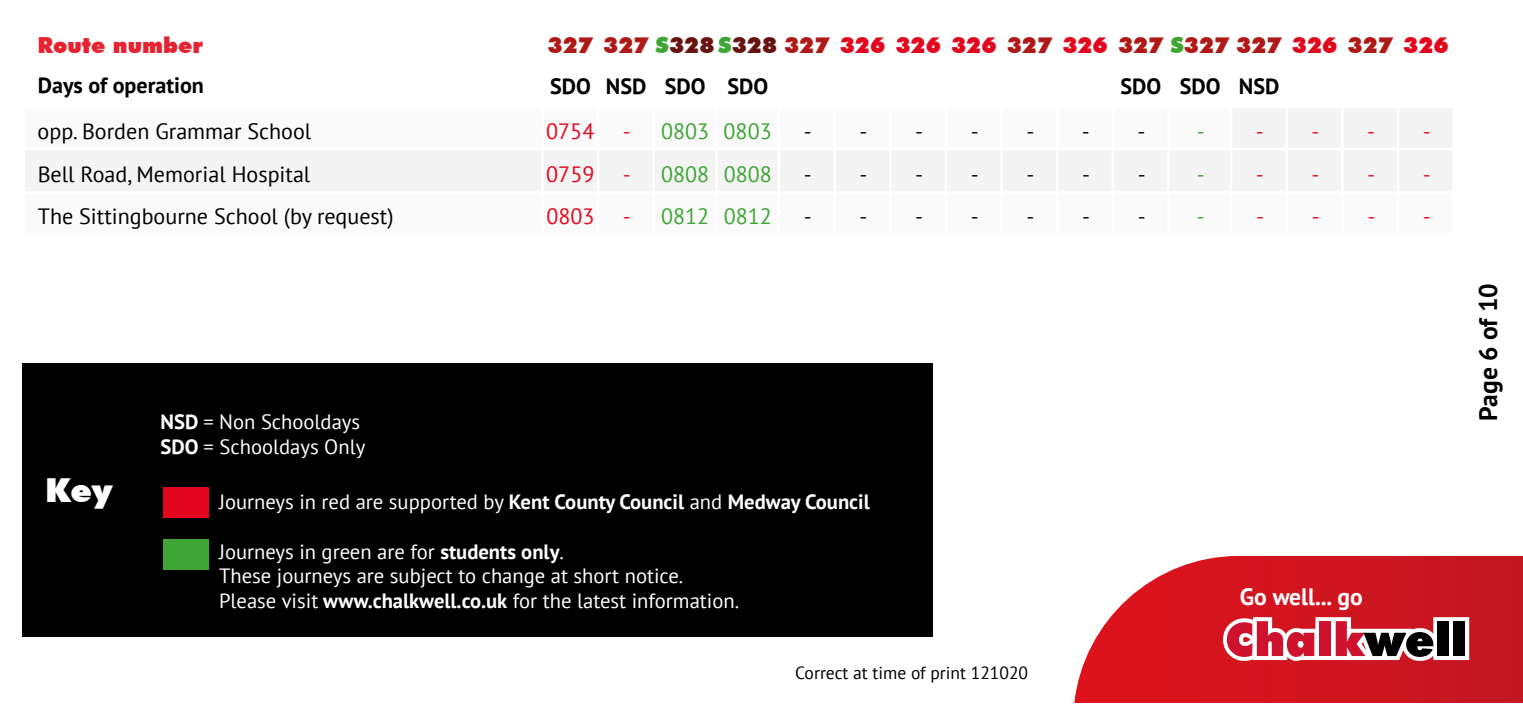
<style>
.page{position:relative;width:1523px;height:704px;background:#fff}
.page>*{position:absolute;margin:0;border:0;box-sizing:border-box;transform-origin:0 0}
.t1{font:900 33.06px "Futura BT";color:#fff}
.t2{font:700 25.5px "PT Sans";color:#000}
.t3{font:700 23.56px "PT Sans";color:#fff}
.t4{font:22.06px "PT Sans";color:#000}
.t5{font:900 22.06px "Futura BT";color:#af1917}
.t6{font:700 22.06px "PT Sans";color:#000}
.t7{font:22.06px "PT Sans";color:#3fa535}
.t8{font:22.06px "PT Sans";color:#e2071e}
.t9{font:900 22.06px "Futura BT";color:#e62330}
.t10{font:20.62px/24.8px "PT Sans";color:#fff}
.t11{font:17.5px "PT Sans";color:#000}
.s1{color:#3fa535}
.s2{color:#671411}
.s3{color:#e2071e}
.s4{font-weight:700}
</style>
<div class="page">
<svg style="left:1074px;top:555px;width:448px;height:147px;background:#d52f38"></svg>
<svg style="left:1223px;top:616px;width:246px;height:44px"></svg>
<div style="left:1437px;top:620px;width:11px;height:35px;background:#000"></div>
<div style="left:1453px;top:620px;width:12px;height:35px;background:#000"></div>
<div style="left:22px;top:362px;width:911px;height:274px;background:#000"></div>
<div style="left:163px;top:539px;width:46px;height:30px;background:#3fa535"></div>
<div style="left:163px;top:487px;width:46px;height:30px;background:#e2071e"></div>
<div style="left:25px;top:109px;width:1427px;height:82px;background:#f4f4f4"></div>
<hr style="left:541px;top:108px;width:3px;height:40px;background:#fff">
<hr style="left:597px;top:108px;width:2px;height:40px;background:#fff">
<hr style="left:652px;top:108px;width:3px;height:40px;background:#fff">
<hr style="left:715px;top:108px;width:2px;height:40px;background:#fff">
<hr style="left:777px;top:108px;width:3px;height:40px;background:#fff">
<hr style="left:833px;top:108px;width:3px;height:40px;background:#fff">
<hr style="left:889px;top:108px;width:2px;height:40px;background:#fff">
<hr style="left:944px;top:108px;width:3px;height:40px;background:#fff">
<hr style="left:1000px;top:108px;width:2px;height:40px;background:#fff">
<hr style="left:1056px;top:108px;width:2px;height:40px;background:#fff">
<hr style="left:1111px;top:108px;width:3px;height:40px;background:#fff">
<hr style="left:1167px;top:108px;width:2px;height:40px;background:#fff">
<hr style="left:22px;top:148px;width:520px;height:2px;background:#fff">
<hr style="left:542px;top:148px;width:56px;height:2px;background:#fff">
<hr style="left:541px;top:150px;width:3px;height:41px;background:#fff">
<hr style="left:654px;top:148px;width:62px;height:2px;background:#fff">
<hr style="left:716px;top:148px;width:63px;height:2px;background:#fff">
<hr style="left:715px;top:150px;width:2px;height:41px;background:#fff">
<hr style="left:598px;top:148px;width:56px;height:2px;background:#fff">
<hr style="left:597px;top:150px;width:2px;height:41px;background:#fff">
<hr style="left:779px;top:148px;width:55px;height:2px;background:#fff">
<hr style="left:777px;top:150px;width:3px;height:41px;background:#fff">
<hr style="left:652px;top:150px;width:3px;height:41px;background:#fff">
<hr style="left:834px;top:148px;width:56px;height:2px;background:#fff">
<hr style="left:833px;top:150px;width:3px;height:41px;background:#fff">
<hr style="left:890px;top:148px;width:56px;height:2px;background:#fff">
<hr style="left:889px;top:150px;width:2px;height:41px;background:#fff">
<hr style="left:946px;top:148px;width:55px;height:2px;background:#fff">
<hr style="left:944px;top:150px;width:3px;height:41px;background:#fff">
<hr style="left:1001px;top:148px;width:56px;height:2px;background:#fff">
<hr style="left:1000px;top:150px;width:2px;height:41px;background:#fff">
<hr style="left:1057px;top:148px;width:55px;height:2px;background:#fff">
<hr style="left:1056px;top:150px;width:2px;height:41px;background:#fff">
<hr style="left:1112px;top:148px;width:56px;height:2px;background:#fff">
<hr style="left:1111px;top:150px;width:3px;height:41px;background:#fff">
<hr style="left:1168px;top:148px;width:63px;height:2px;background:#fff">
<hr style="left:1167px;top:150px;width:2px;height:41px;background:#fff">
<hr style="left:1229px;top:108px;width:3px;height:40px;background:#fff">
<hr style="left:1229px;top:150px;width:3px;height:41px;background:#fff">
<hr style="left:1285px;top:108px;width:3px;height:40px;background:#fff">
<hr style="left:1341px;top:108px;width:2px;height:40px;background:#fff">
<hr style="left:1396px;top:108px;width:3px;height:40px;background:#fff">
<hr style="left:1285px;top:150px;width:3px;height:41px;background:#fff">
<hr style="left:1341px;top:150px;width:2px;height:41px;background:#fff">
<hr style="left:1396px;top:150px;width:3px;height:41px;background:#fff">
<hr style="left:1231px;top:148px;width:55px;height:2px;background:#fff">
<hr style="left:1286px;top:148px;width:56px;height:2px;background:#fff">
<hr style="left:1342px;top:148px;width:56px;height:2px;background:#fff">
<hr style="left:1398px;top:148px;width:56px;height:2px;background:#fff">
<p class="t9" style="left:38px;top:32px;width:167px">Route number</p>
<p class="t5" style="left:547px;top:32px;width:902px">327 327 <span class="s1">S</span><span class="s2">328</span> <span class="s1">S</span><span class="s2">328</span> 327 <span class="s3">326 326 326</span> 327 <span class="s3">326</span> 327 <span class="s1">S</span>327 327 <span class="s3">326</span> 327 <span class="s3">326</span></p>
<p class="t6" style="left:38px;top:71px;width:168px">Days of operation</p>
<p class="t6" style="left:550px;top:71px;width:220px">SDO NSD SDO SDO</p>
<p class="t6" style="left:1120px;top:71px;width:160px">SDO SDO NSD</p>
<p class="t4" style="left:38px;top:117px;width:275px">opp. Borden Grammar School</p>
<p class="t8" style="left:546px;top:117px;width:50px">0754</p>
<p class="t7" style="left:623px;top:117px;width:150px"><span class="s3">-</span> 0803 0803</p>
<p class="t4" style="left:803px;top:117px;width:65px">- -</p>
<p class="t4" style="left:915px;top:117px;width:65px">- -</p>
<p class="t4" style="left:1026px;top:117px;width:65px">- -</p>
<p class="t4" style="left:1137px;top:117px;width:69px">- <span class="s1">-</span></p>
<p class="t8" style="left:1255px;top:117px;width:65px">- -</p>
<p class="t8" style="left:1367px;top:117px;width:65px">- -</p>
<p class="t4" style="left:38px;top:160px;width:274px">Bell Road, Memorial Hospital</p>
<p class="t8" style="left:546px;top:160px;width:50px">0759</p>
<p class="t7" style="left:623px;top:160px;width:150px"><span class="s3">-</span> 0808 0808</p>
<p class="t4" style="left:804px;top:160px;width:65px">- -</p>
<p class="t4" style="left:915px;top:160px;width:65px">- -</p>
<p class="t4" style="left:1026px;top:160px;width:65px">- -</p>
<p class="t4" style="left:1137px;top:160px;width:69px">- <span class="s1">-</span></p>
<p class="t8" style="left:1256px;top:160px;width:65px">- -</p>
<p class="t8" style="left:1367px;top:160px;width:65px">- -</p>
<p class="t4" style="left:38px;top:202px;width:357px">The Sittingbourne School (by request)</p>
<p class="t8" style="left:546px;top:202px;width:50px">0803</p>
<p class="t7" style="left:623px;top:202px;width:150px"><span class="s3">-</span> 0812 0812</p>
<p class="t4" style="left:804px;top:202px;width:65px">- -</p>
<p class="t4" style="left:915px;top:202px;width:65px">- -</p>
<p class="t4" style="left:1026px;top:202px;width:65px">- -</p>
<p class="t4" style="left:1137px;top:202px;width:69px">- <span class="s1">-</span></p>
<p class="t8" style="left:1256px;top:202px;width:65px">- -</p>
<p class="t8" style="left:1367px;top:202px;width:65px">- -</p>
<h1 class="t1" style="left:45px;top:470px;width:69px">Key</h1>
<p class="t10" style="left:161px;top:409px;width:206px"><span class="s4">NSD</span> = Non Schooldays<br><span class="s4">SDO</span> = Schooldays Only</p>
<p class="t10" style="left:219px;top:488px;width:652px">Journeys in red are supported by <span class="s4">Kent County Council</span> and <span class="s4">Medway Council</span></p>
<p class="t10" style="left:219px;top:538px;width:521px">Journeys in green are for <span class="s4">students only</span>.<br>These journeys are subject to change at short notice.<br>Please visit <span class="s4">www.chalkwell.co.uk</span> for the latest information.</p>
<p class="t11" style="left:795px;top:661px;width:234px">Correct at time of print 121020</p>
<p class="t3" style="left:1239px;top:581px;width:124px">Go well... go</p>
<p class="t2" style="left:1471px;top:420px;width:139px;rotate:-90deg">Page 6 of 10</p>
</div>
